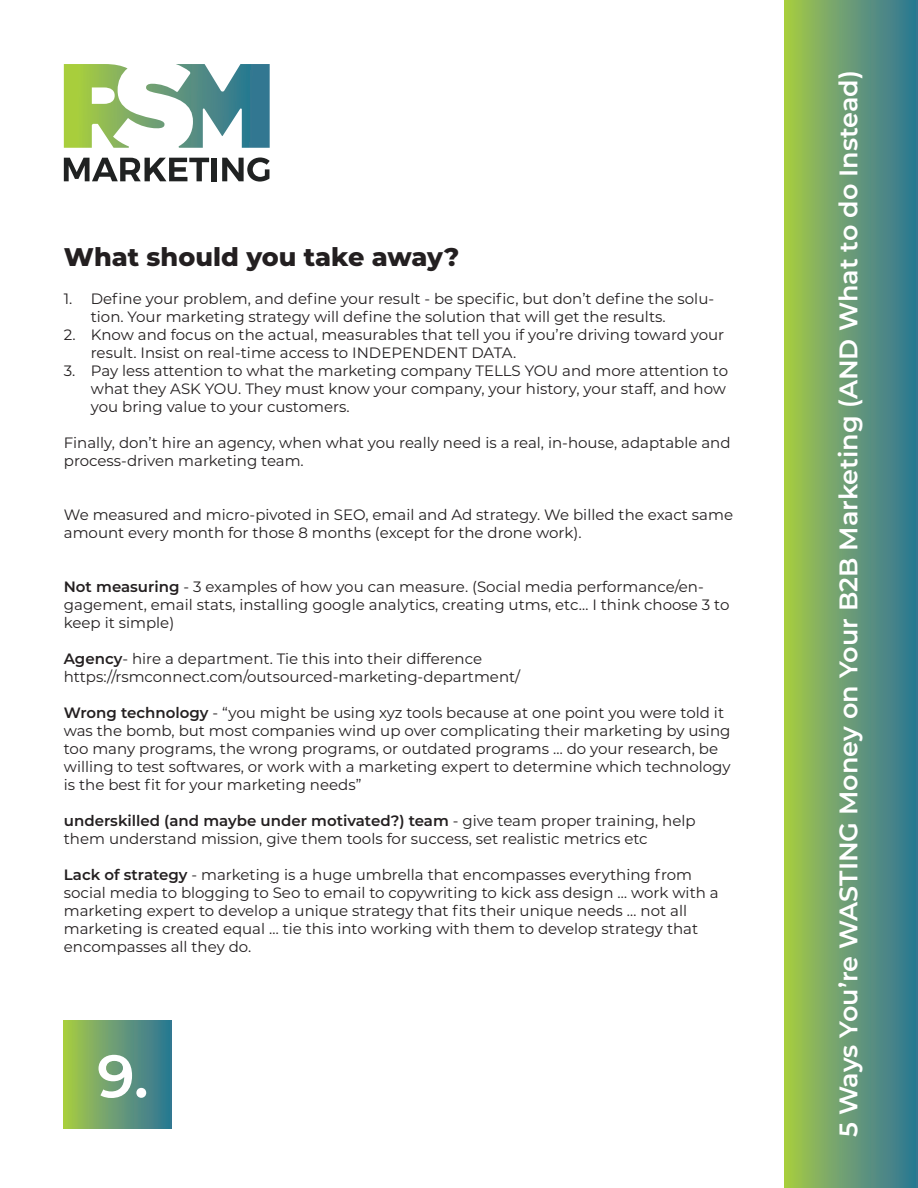
<style>
.page{position:relative;width:918px;height:1188px;background:#fff}
.page>*{position:absolute;margin:0;border:0;box-sizing:border-box;transform-origin:0 0}
.t1{font:600 60px "Montserrat";color:#fff}
.t2{font:600 25.5px "Montserrat";color:#fff}
.t3{font:800 25.5px "Montserrat";color:#231f20}
.t4{font:15px/18px "Montserrat";color:#231f20}
.s1{font-weight:600}
</style>
<div class="page">
<svg style="left:64px;top:158px;width:145px;height:23px"></svg>
<div style="left:212px;top:158px;width:5px;height:23px;background:#202222"></div>
<svg style="left:222px;top:158px;width:48px;height:24px"></svg>
<svg style="left:64px;top:64px;width:206px;height:84px"></svg>
<div style="left:784px;top:0;width:134px;height:1188px;background:linear-gradient(to right,#a7c949,#2c739a)"></div>
<div style="left:64px;top:1021px;width:108px;height:108px;background:linear-gradient(to right,#a6c84a,#2d7399)"></div>
<h2 class="t3" style="left:64px;top:239px;width:397px">What should you take away?</h2>
<p class="t4" style="left:91px;top:289px;width:625px;text-indent:-27px">1. Define your problem, and define your result - be specific, but don’t define the solu&shy;tion. Your marketing strategy will define the solution that will get the results.</p>
<p class="t4" style="left:91px;top:325px;width:635px;text-indent:-27px">2. Know and focus on the actual, measurables that tell you if you’re driving toward your result. Insist on real-time access to INDEPENDENT DATA.</p>
<p class="t4" style="left:91px;top:361px;width:639px;text-indent:-27px">3. Pay less attention to what the marketing company TELLS YOU and more attention to what they ASK YOU. They must know your company, your history, your staff, and how you bring value to your customers.</p>
<p class="t4" style="left:64px;top:433px;width:668px">Finally, don’t hire an agency, when what you really need is a real, in-house, adaptable and process-driven marketing team.</p>
<p class="t4" style="left:64px;top:505px;width:671px">We measured and micro-pivoted in SEO, email and Ad strategy. We billed the exact same amount every month for those 8 months (except for the drone work).</p>
<p class="t4" style="left:64px;top:577px;width:667px"><span class="s1">Not measuring</span> - 3 examples of how you can measure. (Social media performance/en&shy;gagement, email stats, installing google analytics, creating utms, etc… I think choose 3 to keep it simple)</p>
<p class="t4" style="left:64px;top:649px;width:458px"><span class="s1">Agency</span>- hire a department. Tie this into their difference https://rsmconnect.com/outsourced-marketing-department/</p>
<p class="t4" style="left:64px;top:703px;width:668px"><span class="s1">Wrong technology</span> - “you might be using xyz tools because at one point you were told it was the bomb, but most companies wind up over complicating their marketing by using too many programs, the wrong programs, or outdated programs … do your research, be willing to test softwares, or work with a marketing expert to determine which technology is the best fit for your marketing needs”</p>
<p class="t4" style="left:64px;top:811px;width:633px"><span class="s1">underskilled (and maybe under motivated?) team</span> - give team proper training, help them understand mission, give them tools for success, set realistic metrics etc</p>
<p class="t4" style="left:64px;top:865px;width:656px"><span class="s1">Lack of strategy</span> - marketing is a huge umbrella that encompasses everything from social media to blogging to Seo to email to copywriting to kick ass design … work with a marketing expert to develop a unique strategy that fits their unique needs … not all marketing is created equal … tie this into working with them to develop strategy that encompasses all they do.</p>
<h1 class="t1" style="left:97px;top:1034px;width:53px">9.</h1>
<h2 class="t2" style="left:830px;top:1137px;width:1069px;rotate:-90deg">5 Ways You’re WASTING Money on Your B2B Marketing (AND What to do Instead)</h2>
</div>
